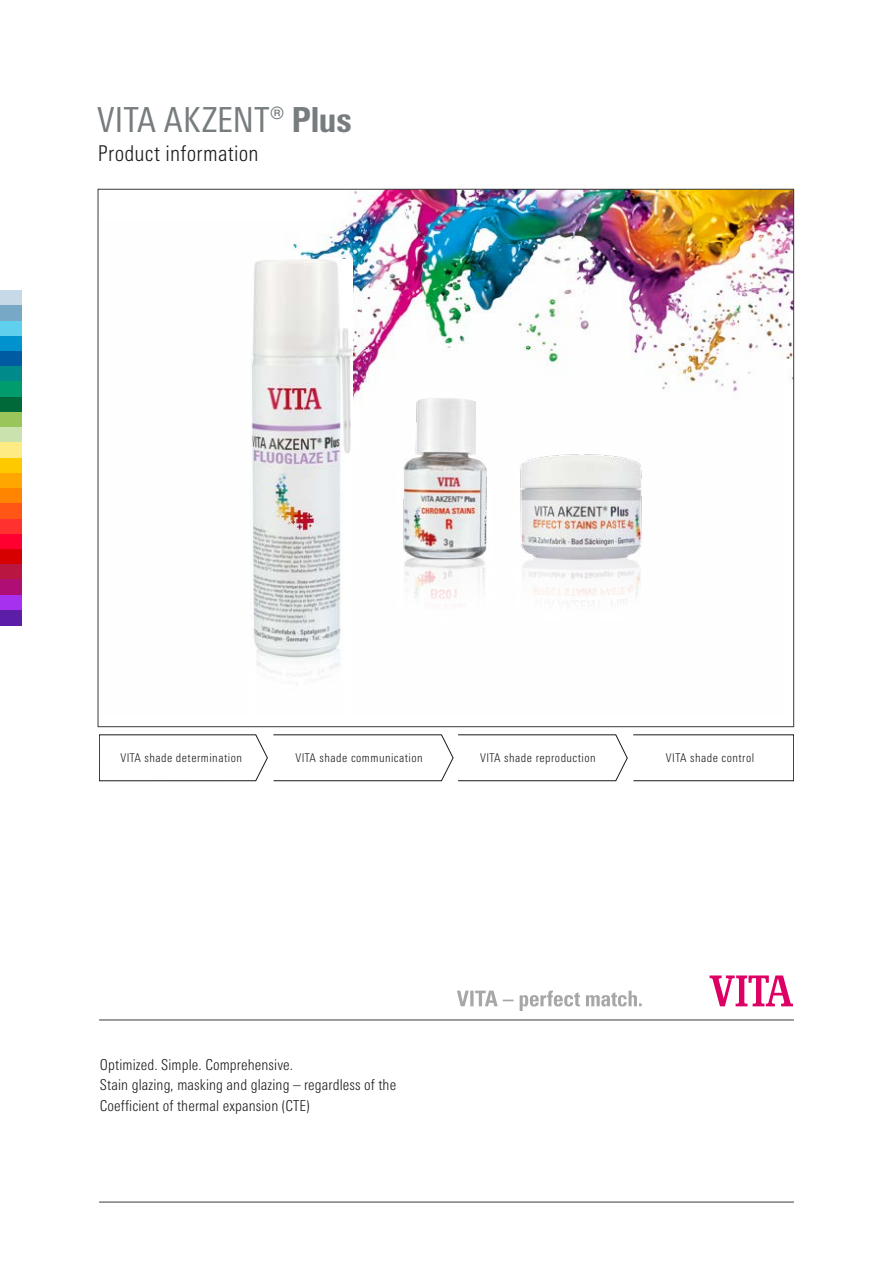
<style>
.page{position:relative;width:893px;height:1263px;background:#fff}
.page>*{position:absolute;margin:0;border:0;box-sizing:border-box;transform-origin:0 0}
.t1{font:condensed 34.5px "Univers Next Pro";letter-spacing:.01em;color:#777c7f}
.t2{font:300 condensed 21.75px "Univers Next Pro";letter-spacing:.015em;color:#1a1a1a}
.t3{font:300 condensed 15px/20.2px "Univers Next Pro";letter-spacing:.01em;color:#1a1a1a}
.t4{font:300 condensed 12px "Univers Next Pro";letter-spacing:.04em;color:#1a1a1a}
.s1{font-weight:800}
</style>
<div class="page">
<img style="left:349px;top:191px;width:443px;height:189px">
<img style="left:250px;top:221px;width:534px;height:385px">
<div style="left:0;top:290px;width:22px;height:16px;background:#c7d9e7"></div>
<div style="left:0;top:306px;width:22px;height:15px;background:#77a8c6"></div>
<div style="left:0;top:321px;width:22px;height:15px;background:#5fcfee"></div>
<div style="left:0;top:336px;width:22px;height:15px;background:#0092cf"></div>
<div style="left:0;top:351px;width:22px;height:16px;background:#005ba2"></div>
<div style="left:0;top:367px;width:22px;height:15px;background:#008a8a"></div>
<div style="left:0;top:382px;width:22px;height:15px;background:#009c6d"></div>
<div style="left:0;top:397px;width:22px;height:15px;background:#00693a"></div>
<div style="left:0;top:412px;width:22px;height:15px;background:#9ac55b"></div>
<div style="left:0;top:427px;width:22px;height:16px;background:#cae3ae"></div>
<div style="left:0;top:443px;width:22px;height:15px;background:#ffeb84"></div>
<div style="left:0;top:458px;width:22px;height:15px;background:#ffc900"></div>
<div style="left:0;top:473px;width:22px;height:15px;background:#ffa600"></div>
<div style="left:0;top:488px;width:22px;height:16px;background:#ff8500"></div>
<div style="left:0;top:504px;width:22px;height:15px;background:#ff5515"></div>
<div style="left:0;top:519px;width:22px;height:15px;background:#ff3230"></div>
<div style="left:0;top:534px;width:22px;height:15px;background:#ff0031"></div>
<div style="left:0;top:549px;width:22px;height:15px;background:#d60000"></div>
<div style="left:0;top:564px;width:22px;height:16px;background:#b91641"></div>
<div style="left:0;top:580px;width:22px;height:15px;background:#af0f75"></div>
<div style="left:0;top:595px;width:22px;height:15px;background:#a631ee"></div>
<div style="left:0;top:610px;width:22px;height:15px;background:#5c1ea6"></div>
<hr style="left:99px;top:1020px;width:695px;height:1px;background:#3b3b3a">
<hr style="left:99px;top:1202px;width:695px;height:1px;background:#3b3b3a">
<svg style="left:710px;top:975px;width:83px;height:31px"></svg>
<svg style="left:457px;top:990px;width:185px;height:21px"></svg>
<img style="left:404px;top:398px;width:83px;height:161px">
<img style="left:251px;top:259px;width:102px;height:417px">
<svg style="left:99px;top:734px;width:695px;height:47px"></svg>
<h1 class="t1" style="left:97px;top:99px;width:256px">VITA AKZENT® <span class="s1">Plus</span></h1>
<h2 class="t2" style="left:98px;top:141px;width:162px">Product information</h2>
<p class="t4" style="left:120px;top:751px;width:123px">VITA shade determination</p>
<p class="t4" style="left:295px;top:751px;width:129px">VITA shade communication</p>
<p class="t4" style="left:480px;top:751px;width:117px">VITA shade reproduction</p>
<p class="t4" style="left:666px;top:751px;width:90px">VITA shade control</p>
<p class="t3" style="left:100px;top:1055px;width:298px">Optimized. Simple. Comprehensive.<br>Stain glazing, masking and glazing – regardless of the<br>Coefficient of thermal expansion (CTE)</p>
</div>
